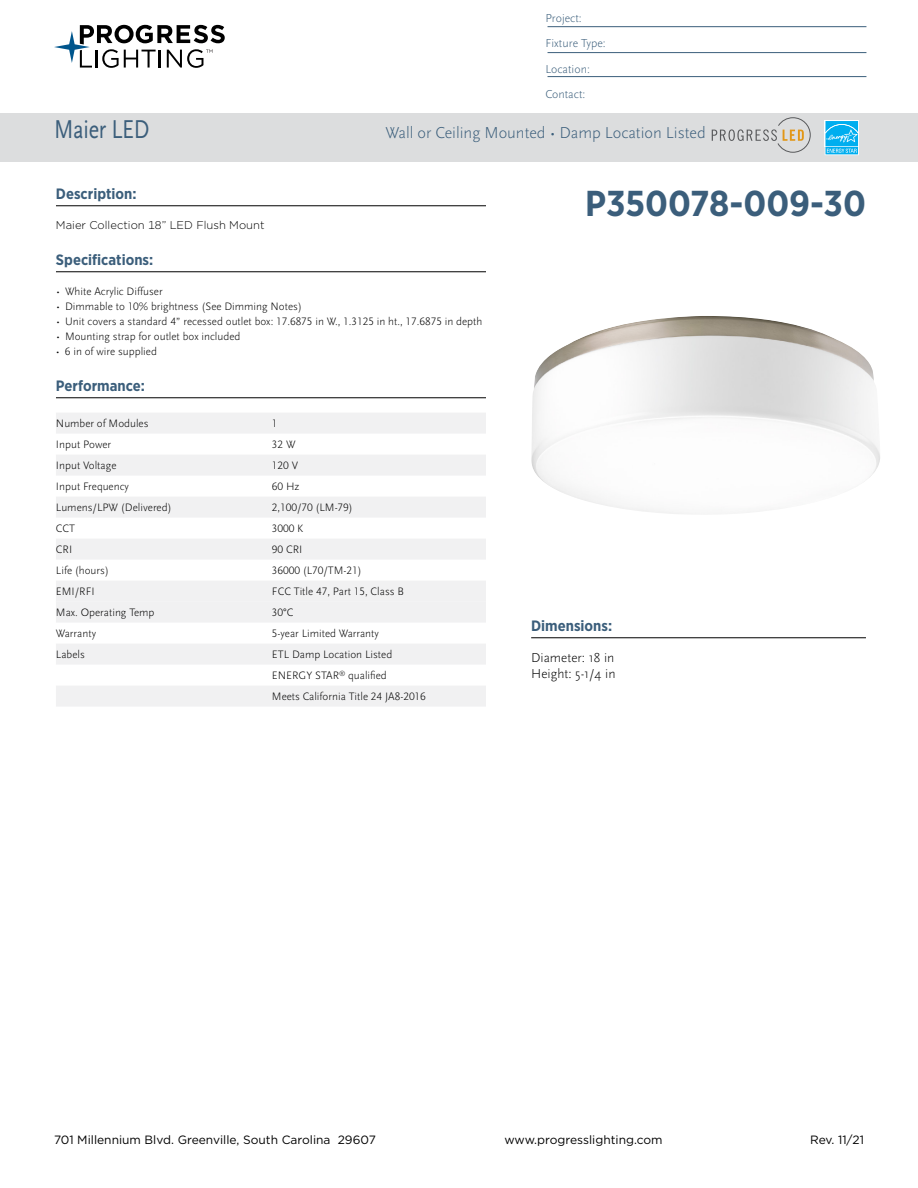
<style>
.page{position:relative;width:918px;height:1188px;background:#fff}
.page>*{position:absolute;margin:0;border:0;box-sizing:border-box;transform-origin:0 0}
.t1{font:700 36px "Gotham Narrow";color:#3b5e7b}
.t2{font:27px "Scala Sans Pro";letter-spacing:-.01em;color:#3b5e7b;scale:.82 1}
.t3{font:300 16.5px "Scala Sans Pro";color:#3b5e7b}
.t4{font:700 15px "Gotham Narrow";color:#3b5e7b}
.t5{font:300 13.5px/16.2px "Scala Sans Pro";color:#000}
.t6{font:12px "Gotham";color:#000}
.t7{font:300 12px/25.5px "Scala Sans Pro";color:#3b5e7b}
.t8{font:300 11.25px/21px "Scala Sans Pro";color:#000}
.t9{font:300 11.25px "Gotham";color:#000}
</style>
<div class="page">
<svg style="left:54px;top:25px;width:171px;height:43px"></svg>
<img style="left:531px;top:316px;width:349px;height:198px">
<hr style="left:56px;top:206px;width:430px;height:1px;background:#000">
<hr style="left:56px;top:272px;width:430px;height:1px;background:#000">
<hr style="left:56px;top:398px;width:430px;height:1px;background:#000">
<div style="left:56px;top:413px;width:430px;height:21px;background:#f1f1f2"></div>
<div style="left:56px;top:455px;width:430px;height:21px;background:#f1f1f2"></div>
<div style="left:56px;top:497px;width:430px;height:21px;background:#f1f1f2"></div>
<div style="left:56px;top:539px;width:430px;height:21px;background:#f1f1f2"></div>
<div style="left:56px;top:581px;width:430px;height:21px;background:#f1f1f2"></div>
<div style="left:56px;top:602px;width:430px;height:21px;background:#f1f1f2"></div>
<div style="left:56px;top:644px;width:430px;height:21px;background:#f1f1f2"></div>
<div style="left:56px;top:686px;width:430px;height:21px;background:#f1f1f2"></div>
<hr style="left:531px;top:638px;width:335px;height:1px;background:#000">
<div style="left:0;top:113px;width:918px;height:49px;background:#dcddde"></div>
<svg style="left:712px;top:118px;width:98px;height:34px"></svg>
<div style="left:825px;top:120px;width:34px;height:27px;background:#fff"></div>
<svg style="left:825px;top:121px;width:34px;height:34px"></svg>
<hr style="left:548px;top:26px;width:318px;height:1px;background:#3b5e7b">
<hr style="left:548px;top:52px;width:318px;height:1px;background:#3b5e7b">
<hr style="left:548px;top:76px;width:318px;height:1px;background:#3b5e7b">
<p class="t7" style="left:545px;top:5px;width:62px">Project:<br>Fixture Type:<br>Location:<br>Contact:</p>
<h2 class="t2" style="left:54px;top:113px;width:118px">Maier LED</h2>
<h3 class="t3" style="left:386px;top:123px;width:322px">Wall or Ceiling Mounted • Damp Location Listed</h3>
<h3 class="t4" style="left:56px;top:184px;width:82px">Description:</h3>
<p class="t9" style="left:56px;top:218px;width:210px">Maier Collection 18” LED Flush Mount</p>
<h3 class="t4" style="left:56px;top:250px;width:99px">Specifications:</h3>
<p class="t8" style="left:56px;top:281px;width:108px">• White Acrylic Diffuser</p>
<p class="t8" style="left:56px;top:296px;width:247px">• Dimmable to 10% brightness (See Dimming Notes)</p>
<p class="t8" style="left:56px;top:311px;width:428px">• Unit covers a standard 4” recessed outlet box: 17.6875 in W., 1.3125 in ht., 17.6875 in depth</p>
<p class="t8" style="left:56px;top:326px;width:186px">• Mounting strap for outlet box included</p>
<p class="t8" style="left:56px;top:341px;width:102px">• 6 in of wire supplied</p>
<h3 class="t4" style="left:56px;top:376px;width:90px">Performance:</h3>
<p class="t8" style="left:56px;top:413px;width:94px">Number of Modules</p>
<p class="t8" style="left:272px;top:413px;width:7px">1</p>
<p class="t8" style="left:56px;top:434px;width:57px">Input Power</p>
<p class="t8" style="left:272px;top:434px;width:25px">32 W</p>
<p class="t8" style="left:56px;top:455px;width:62px">Input Voltage</p>
<p class="t8" style="left:272px;top:455px;width:28px">120 V</p>
<p class="t8" style="left:56px;top:476px;width:74px">Input Frequency</p>
<p class="t8" style="left:272px;top:476px;width:29px">60 Hz</p>
<p class="t8" style="left:56px;top:497px;width:117px">Lumens/LPW (Delivered)</p>
<p class="t8" style="left:272px;top:497px;width:82px">2,100/70 (LM-79)</p>
<p class="t8" style="left:56px;top:518px;width:21px">CCT</p>
<p class="t8" style="left:272px;top:518px;width:33px">3000 K</p>
<p class="t8" style="left:56px;top:539px;width:18px">CRI</p>
<p class="t8" style="left:272px;top:539px;width:32px">90 CRI</p>
<p class="t8" style="left:56px;top:560px;width:54px">Life (hours)</p>
<p class="t8" style="left:272px;top:560px;width:91px">36000 (L70/TM-21)</p>
<p class="t8" style="left:56px;top:581px;width:40px">EMI/RFI</p>
<p class="t8" style="left:272px;top:581px;width:134px">FCC Title 47, Part 15, Class B</p>
<p class="t8" style="left:56px;top:602px;width:100px">Max. Operating Temp</p>
<p class="t8" style="left:272px;top:602px;width:23px">30°C</p>
<p class="t8" style="left:56px;top:623px;width:42px">Warranty</p>
<p class="t8" style="left:272px;top:623px;width:109px">5-year Limited Warranty</p>
<p class="t8" style="left:56px;top:644px;width:30px">Labels</p>
<p class="t8" style="left:272px;top:644px;width:155px">ETL Damp Location Listed<br>ENERGY STAR<sup>®</sup> qualified<br>Meets California Title 24 JA8-2016</p>
<h1 class="t1" style="left:585px;top:180px;width:282px">P350078-009-30</h1>
<h3 class="t4" style="left:531px;top:616px;width:83px">Dimensions:</h3>
<p class="t5" style="left:531px;top:650px;width:86px">Diameter: 18 in<br>Height: 5-1/4 in</p>
<p class="t6" style="left:54px;top:1132px;width:323px">701 Millennium Blvd. Greenville, South Carolina 29607</p>
<p class="t6" style="left:504px;top:1132px;width:160px">www.progresslighting.com</p>
<p class="t6" style="left:810px;top:1132px;width:55px">Rev. 11/21</p>
</div>
